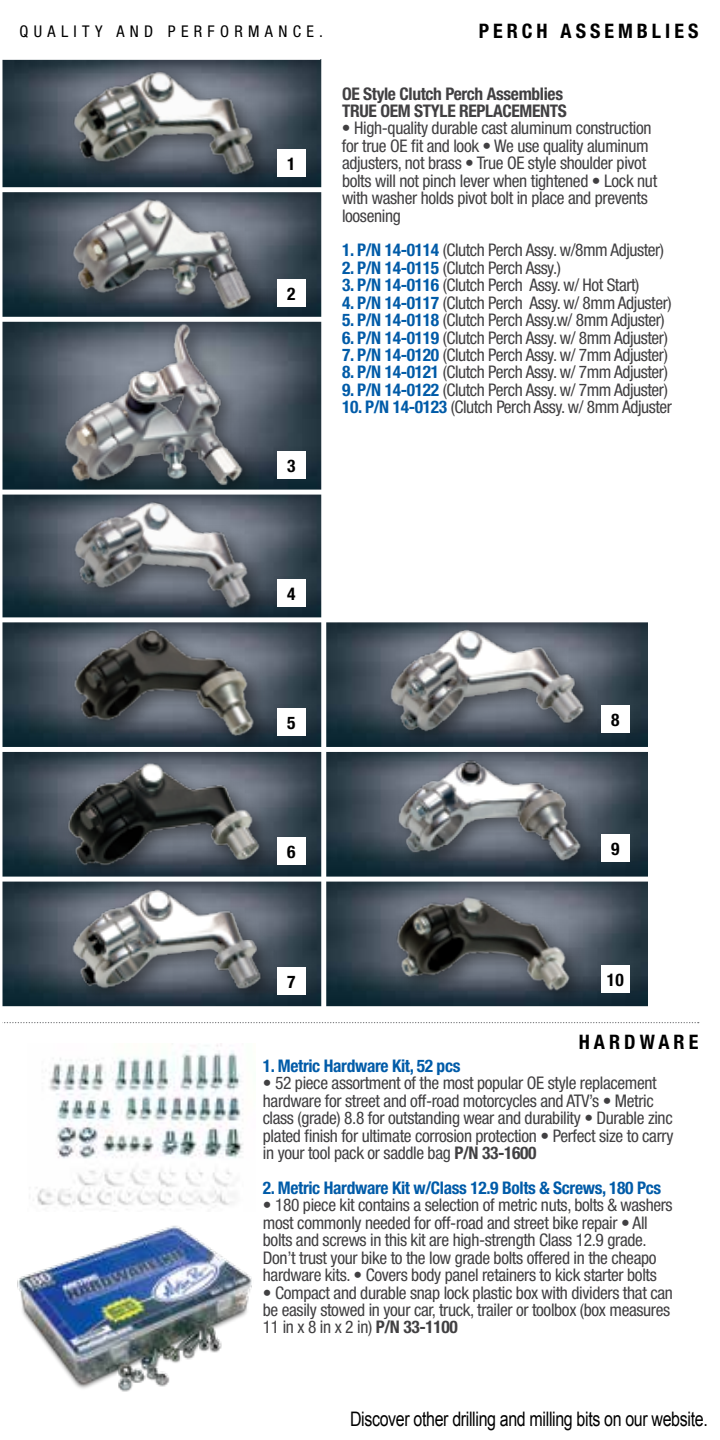
<style>
.page{position:relative;width:720px;height:1440px;background:#fff}
.page>*{position:absolute;margin:0;border:0;box-sizing:border-box;transform-origin:0 0}
.t1{font:20px "Arial";letter-spacing:-.02em;color:#000;scale:.8 1}
.t2{font:700 condensed 20px "Helvetica Neue";letter-spacing:.2em;color:#000}
.t3{font:condensed 17.5px/17.5px "Helvetica Neue";letter-spacing:-.02em;color:#414042}
.t4{font:700 condensed 17.5px "Helvetica Neue";letter-spacing:-.02em;color:#005ba8}
.t5{font:700 condensed 17.5px/17.5px "Helvetica Neue";letter-spacing:-.02em;color:#414042}
.t6{font:700 condensed 17.5px "Helvetica Neue";color:#000}
.t7{font:condensed 16.25px "Helvetica Neue";letter-spacing:.33em;color:#000}
.s1{font-weight:700;color:#005ba8}
.s2{font-weight:700}
</style>
<div class="page">
<svg style="left:4px;top:1022px;width:695px;height:1px"></svg>
<img style="left:3px;top:59px;width:318px;height:431px">
<img style="left:43px;top:60px;width:238px;height:105px">
<img style="left:28px;top:165px;width:268px;height:174px">
<img style="left:60px;top:307px;width:227px;height:183px">
<div style="left:0;top:55px;width:320px;height:5px;background:#fff"></div>
<div style="left:277px;top:149px;width:28px;height:28px;background:#fff"></div>
<div style="left:277px;top:280px;width:28px;height:27px;background:#fff"></div>
<div style="left:277px;top:452px;width:28px;height:27px;background:#fff"></div>
<img style="left:3px;top:622px;width:645px;height:125px">
<img style="left:3px;top:752px;width:318px;height:254px">
<img style="left:326px;top:752px;width:322px;height:254px">
<img style="left:3px;top:495px;width:318px;height:122px">
<div style="left:0;top:187px;width:322px;height:5px;background:#fff"></div>
<div style="left:0;top:317px;width:324px;height:5px;background:#fff"></div>
<img style="left:30px;top:758px;width:264px;height:119px">
<img style="left:29px;top:882px;width:266px;height:124px">
<img style="left:49px;top:474px;width:221px;height:154px">
<img style="left:365px;top:753px;width:242px;height:124px">
<img style="left:53px;top:614px;width:218px;height:164px">
<img style="left:379px;top:622px;width:232px;height:125px">
<img style="left:358px;top:882px;width:251px;height:124px">
<div style="left:0;top:490px;width:324px;height:5px;background:#fff"></div>
<div style="left:0;top:617px;width:648px;height:5px;background:#fff"></div>
<div style="left:0;top:747px;width:675px;height:5px;background:#fff"></div>
<div style="left:0;top:877px;width:652px;height:5px;background:#fff"></div>
<div style="left:277px;top:580px;width:28px;height:27px;background:#fff"></div>
<div style="left:277px;top:709px;width:28px;height:27px;background:#fff"></div>
<div style="left:277px;top:837px;width:28px;height:27px;background:#fff"></div>
<div style="left:277px;top:968px;width:28px;height:27px;background:#fff"></div>
<div style="left:601px;top:706px;width:28px;height:27px;background:#fff"></div>
<div style="left:601px;top:834px;width:28px;height:27px;background:#fff"></div>
<div style="left:601px;top:966px;width:28px;height:27px;background:#fff"></div>
<div style="left:321px;top:56px;width:5px;height:963px;background:#fff"></div>
<img style="left:36px;top:1043px;width:207px;height:169px">
<img style="left:17px;top:1225px;width:235px;height:167px">
<p class="t7" style="left:20px;top:21px;width:65px">quality</p>
<p class="t7" style="left:117px;top:21px;width:66px">and performa</p>
<p class="t7" style="left:278px;top:21px;width:46px">nce .</p>
<p class="t2" style="left:479px;top:19px;width:96px">Perch Ass</p>
<p class="t2" style="left:604px;top:19px;width:94px">emblies</p>
<p class="t6" style="left:287px;top:153px;width:10px">1</p>
<p class="t6" style="left:287px;top:283px;width:10px">2</p>
<p class="t6" style="left:287px;top:455px;width:10px">3</p>
<p class="t6" style="left:287px;top:583px;width:10px">4</p>
<p class="t6" style="left:287px;top:712px;width:10px">5</p>
<p class="t6" style="left:287px;top:841px;width:10px">6</p>
<p class="t6" style="left:287px;top:971px;width:10px">7</p>
<p class="t5" style="left:342px;top:84px;width:223px">OE Style Clutch Perch Assemblies<br>TRUEOEM</p>
<p class="t5" style="left:414px;top:102px;width:18px">STYLE</p>
<p class="t5" style="left:459px;top:102px;width:10px">REPLACEMENT</p>
<p class="t5" style="left:558px;top:102px;width:11px">S</p>
<p class="t3" style="left:342px;top:119px;width:317px">• High-quality durable cast aluminum construction for true OE fit and look • We use quality aluminum adjusters, not brass • True OE style shoulder pivot bolts will not pinch lever when tightened • Lock nut with washer holds pivot bolt in place and prevents loosening</p>
<p class="t3" style="left:342px;top:241px;width:324px"><span class="s1">1. P/N 14-0114</span> (Clutch Perch Assy. w/8mm Adjuster)</p>
<p class="t3" style="left:342px;top:259px;width:220px"><span class="s1">2. P/N 14-0115</span> (Clutch Perch Assy.)</p>
<p class="t3" style="left:342px;top:276px;width:299px"><span class="s1">3. P/N 14-0116</span> (Clutch Perch Assy. w/ Hot Start)</p>
<p class="t3" style="left:342px;top:294px;width:331px"><span class="s1">4. P/N 14-0117</span> (Clutch Perch Assy. w/ 8mm Adjuster)</p>
<p class="t3" style="left:342px;top:311px;width:324px"><span class="s1">5. P/N 14-0118</span> (Clutch Perch Assy.w/ 8mm Adjuster)</p>
<p class="t3" style="left:342px;top:329px;width:327px"><span class="s1">6. P/N 14-0119</span> (Clutch Perch Assy. w/ 8mm Adjuster)</p>
<p class="t3" style="left:342px;top:346px;width:327px"><span class="s1">7. P/N 14-0120</span> (Clutch Perch Assy. w/ 7mm Adjuster)</p>
<p class="t3" style="left:342px;top:363px;width:327px"><span class="s1">8. P/N 14-0121</span> (Clutch Perch Assy. w/ 7mm Adjuster)</p>
<p class="t3" style="left:342px;top:381px;width:327px"><span class="s1">9. P/N 14-0122</span> (Clutch Perch Assy. w/ 7mm Adjuster)</p>
<p class="t3" style="left:342px;top:398px;width:332px"><span class="s1">10. P/N 14-0123</span> (Clutch Perch Assy. w/ 8mm Adjuster</p>
<p class="t6" style="left:611px;top:709px;width:10px">8</p>
<p class="t6" style="left:611px;top:838px;width:10px">9</p>
<p class="t6" style="left:607px;top:969px;width:18px">10</p>
<p class="t2" style="left:579px;top:1030px;width:121px">Hardware</p>
<p class="t4" style="left:263px;top:1055px;width:199px">1. Metric Hardware Kit, 52 pcs</p>
<p class="t3" style="left:263px;top:1074px;width:412px">• 52 piece assortment of the most popular OE style replacement hardware for street and off-road motorcycles and ATV’s • Metric class (grade) 8.8 for outstanding wear and durability • Durable zinc plated finish for ultimate corrosion protection • Perfect size to carry in your tool pack or saddle bag <span class="s2">P/N 33-1600</span></p>
<p class="t4" style="left:263px;top:1177px;width:400px">2. Metric Hardware Kit w/Class 12.9 Bolts &amp; Screws, 180 Pcs</p>
<p class="t3" style="left:263px;top:1196px;width:411px">• 180 piece kit contains a selection of metric nuts, bolts &amp; washers most commonly needed for off-road and street bike repair • All bolts and screws in this kit are high-strength Class 12.9 grade.<br>Don’t trust your bike to the low grade bolts offered in the cheapo hardware kits. • Covers body panel retainers to kick starter bolts</p>
<p class="t3" style="left:263px;top:1284px;width:412px">• Compact and durable snap lock plastic box with dividers that can be easily stowed in your car, truck, trailer or toolbox (box measures<br>11 in x 8 in x 2 in) <span class="s2">P/N 33-1100</span></p>
<p class="t1" style="left:350px;top:1405px;width:449px">Discover other drilling and milling bits on our website.</p>
</div>
